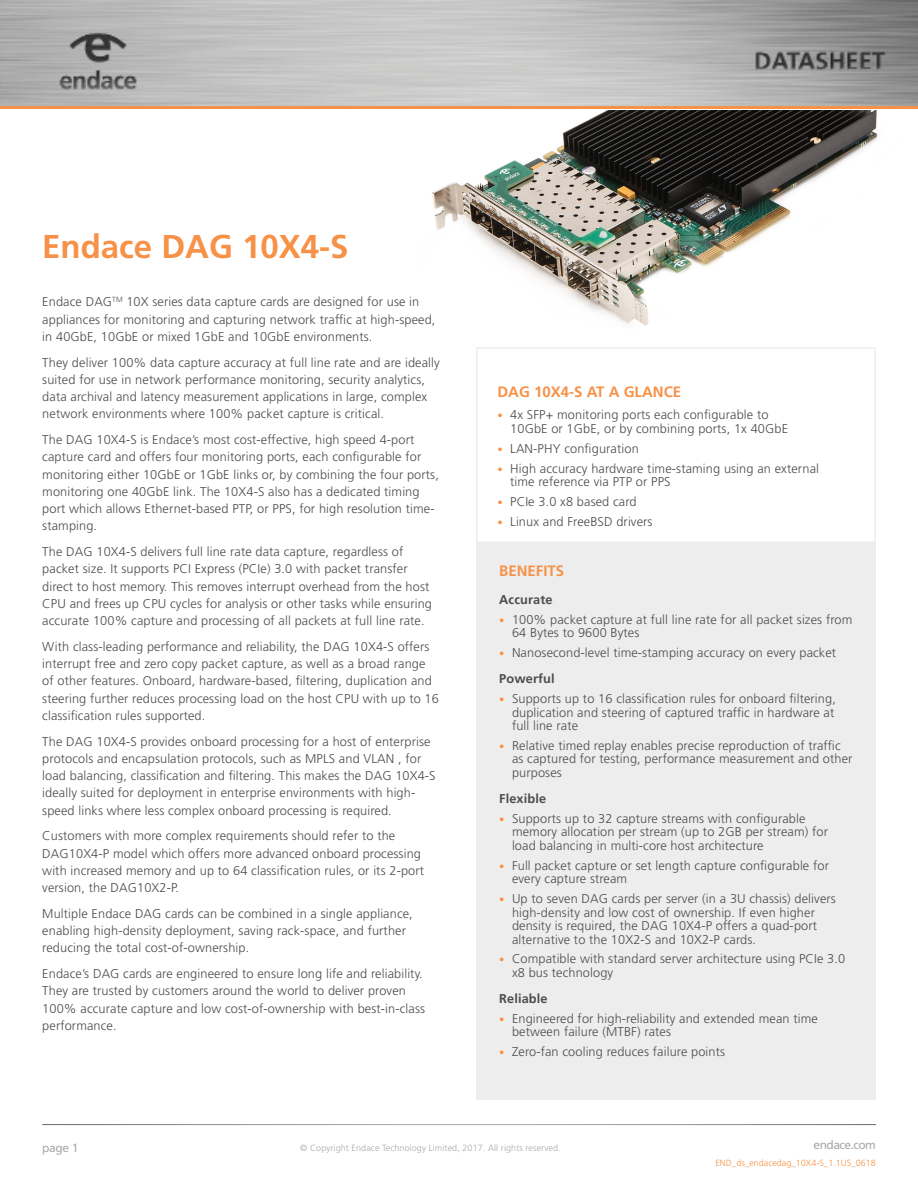
<style>
.page{position:relative;width:918px;height:1188px;background:#fff}
.page>*{position:absolute;margin:0;border:0;box-sizing:border-box;transform-origin:0 0}
.t1{font:700 33px "Frutiger LT Std";color:#f79147}
.t2{font:700 15px "Frutiger LT Std";color:#f79147}
.t3{font:300 12.75px/17.2px "Frutiger LT Std";letter-spacing:.01em;color:#4b4d4d}
.t4{font:700 12.75px "Frutiger LT Std";letter-spacing:.01em;color:#4b4d4d}
.t5{font:12px "Frutiger LT Std";letter-spacing:-.04em;color:#a7a9ac}
.t6{font:300 9px "Frutiger LT Std";letter-spacing:.01em;color:#a7a9ac}
.t7{font:300 9px "Frutiger LT Std";color:#f79147}
.s1{font-size:10.5px;color:#f79147}
.s2{font-weight:700}
</style>
<div class="page">
<img style="left:0;top:0;width:918px;height:106px">
<hr style="left:0;top:106px;width:918px;height:3px;background:#f79147">
<img style="left:432px;top:111px;width:446px;height:215px">
<div style="left:476px;top:347px;width:400px;height:196px;background:#fff;border:2px solid #ededee"></div>
<div style="left:476px;top:543px;width:400px;height:557px;background:#ededee"></div>
<h1 class="t1" style="left:42px;top:227px;width:308px">Endace DAG 10X4-S</h1>
<p class="t3" style="left:42px;top:294px;width:395px">Endace DAG<sup>TM</sup> 10X series data capture cards are designed for use in appliances for monitoring and capturing network traffic at high-speed, in 40GbE, 10GbE or mixed 1GbE and 10GbE environments.</p>
<p class="t3" style="left:42px;top:354px;width:399px">They deliver 100% data capture accuracy at full line rate and are ideally suited for use in network performance monitoring, security analytics, data archival and latency measurement applications in large, complex network environments where 100% packet capture is critical.</p>
<p class="t3" style="left:42px;top:431px;width:398px">The DAG 10X4-S is Endace’s most cost-effective, high speed 4-port capture card and offers four monitoring ports, each configurable for monitoring either 10GbE or 1GbE links or, by combining the four ports, monitoring one 40GbE link. The 10X4-S also has a dedicated timing port which allows Ethernet-based PTP, or PPS, for high resolution time&shy;stamping.</p>
<p class="t3" style="left:42px;top:543px;width:391px">The DAG 10X4-S delivers full line rate data capture, regardless of packet size. It supports PCI Express (PCIe) 3.0 with packet transfer direct to host memory. This removes interrupt overhead from the host CPU and frees up CPU cycles for analysis or other tasks while ensuring accurate 100% capture and processing of all packets at full line rate.</p>
<p class="t3" style="left:42px;top:638px;width:398px">With class-leading performance and reliability, the DAG 10X4-S offers interrupt free and zero copy packet capture, as well as a broad range of other features. Onboard, hardware-based, filtering, duplication and steering further reduces processing load on the host CPU with up to 16 classification rules supported.</p>
<p class="t3" style="left:42px;top:733px;width:395px">The DAG 10X4-S provides onboard processing for a host of enterprise protocols and encapsulation protocols, such as MPLS and VLAN , for load balancing, classification and filtering. This makes the DAG 10X4-S ideally suited for deployment in enterprise environments with high&shy;speed links where less complex onboard processing is required.</p>
<p class="t3" style="left:42px;top:828px;width:383px">Customers with more complex requirements should refer to the DAG10X4-P model which offers more advanced onboard processing with increased memory and up to 64 classification rules, or its 2-port version, the DAG10X2-P.</p>
<p class="t3" style="left:42px;top:905px;width:372px">Multiple Endace DAG cards can be combined in a single appliance, enabling high-density deployment, saving rack-space, and further reducing the total cost-of-ownership.</p>
<p class="t3" style="left:42px;top:965px;width:384px">Endace’s DAG cards are engineered to ensure long life and reliability.<br>They are trusted by customers around the world to deliver proven 100% accurate capture and low cost-of-ownership with best-in-class performance.</p>
<p class="t2" style="left:497px;top:383px;width:185px">DAG 10X4-S AT A GLANCE</p>
<p class="t3" style="left:510px;top:408px;width:279px;line-height:13.5px;text-indent:-13px"><span class="s1">•</span> 4x SFP+ monitoring ports each configurable to<br>10GbE or 1GbE, or by combining ports, 1x 40GbE</p>
<p class="t3" style="left:497px;top:440px;width:143px"><span class="s1">•</span> LAN-PHY configuration</p>
<p class="t3" style="left:510px;top:462px;width:310px;line-height:13.5px;text-indent:-13px"><span class="s1">•</span> High accuracy hardware time-staming using an external time reference via PTP or PPS</p>
<p class="t3" style="left:497px;top:493px;width:141px"><span class="s1">•</span> PCIe 3.0 x8 based card</p>
<p class="t3" style="left:497px;top:513px;width:157px"><span class="s1">•</span> Linux and FreeBSD drivers</p>
<p class="t2" style="left:499px;top:562px;width:67px">BENEFITS</p>
<p class="t4" style="left:499px;top:592px;width:55px">Accurate</p>
<p class="t3" style="left:512px;top:613px;width:342px;line-height:13.5px;text-indent:-13px"><span class="s1">•</span> 100% packet capture at full line rate for all packet sizes from<br>64 Bytes to 9600 Bytes</p>
<p class="t3" style="left:499px;top:640px;width:338px;line-height:26px"><span class="s1">•</span> Nanosecond-level time-stamping accuracy on every packet<br><span class="s2">Powerful</span></p>
<p class="t3" style="left:512px;top:692px;width:325px;line-height:13.5px;text-indent:-13px"><span class="s1">•</span> Supports up to 16 classification rules for onboard filtering, duplication and steering of captured traffic in hardware at full line rate</p>
<p class="t3" style="left:512px;top:739px;width:342px;line-height:13.5px;text-indent:-13px"><span class="s1">•</span> Relative timed replay enables precise reproduction of traffic as captured for testing, performance measurement and other purposes</p>
<p class="t4" style="left:499px;top:791px;width:48px">Flexible</p>
<p class="t3" style="left:512px;top:812px;width:317px;line-height:13.5px;text-indent:-13px"><span class="s1">•</span> Supports up to 32 capture streams with configurable memory allocation per stream (up to 2GB per stream) for load balancing in multi-core host architecture</p>
<p class="t3" style="left:512px;top:859px;width:318px;line-height:13.5px;text-indent:-13px"><span class="s1">•</span> Full packet capture or set length capture configurable for every capture stream</p>
<p class="t3" style="left:512px;top:892px;width:325px;line-height:13.5px;text-indent:-13px"><span class="s1">•</span> Up to seven DAG cards per server (in a 3U chassis) delivers high-density and low cost of ownership. If even higher density is required, the DAG 10X4-P offers a quad-port alternative to the 10X2-S and 10X2-P cards.</p>
<p class="t3" style="left:512px;top:952px;width:335px;line-height:13.5px;text-indent:-13px"><span class="s1">•</span> Compatible with standard server architecture using PCIe 3.0 x8 bus technology</p>
<p class="t4" style="left:499px;top:991px;width:50px">Reliable</p>
<p class="t3" style="left:512px;top:1012px;width:307px;line-height:13.5px;text-indent:-13px"><span class="s1">•</span> Engineered for high-reliability and extended mean time between failure (MTBF) rates</p>
<p class="t3" style="left:499px;top:1043px;width:227px"><span class="s1">•</span> Zero-fan cooling reduces failure points</p>
<p class="t5" style="left:42px;top:1141px;width:38px">page 1</p>
<p class="t5" style="left:814px;top:1137px;width:64px">endace.com</p>
<p class="t7" style="left:715px;top:1157px;width:162px">END_ds_endacedag_10X4-S_1.1US_0618</p>
<p class="t6" style="left:300px;top:1143px;width:262px">© Copyright Endace Technology Limited, 2017. All rights reserved.</p>
</div>
